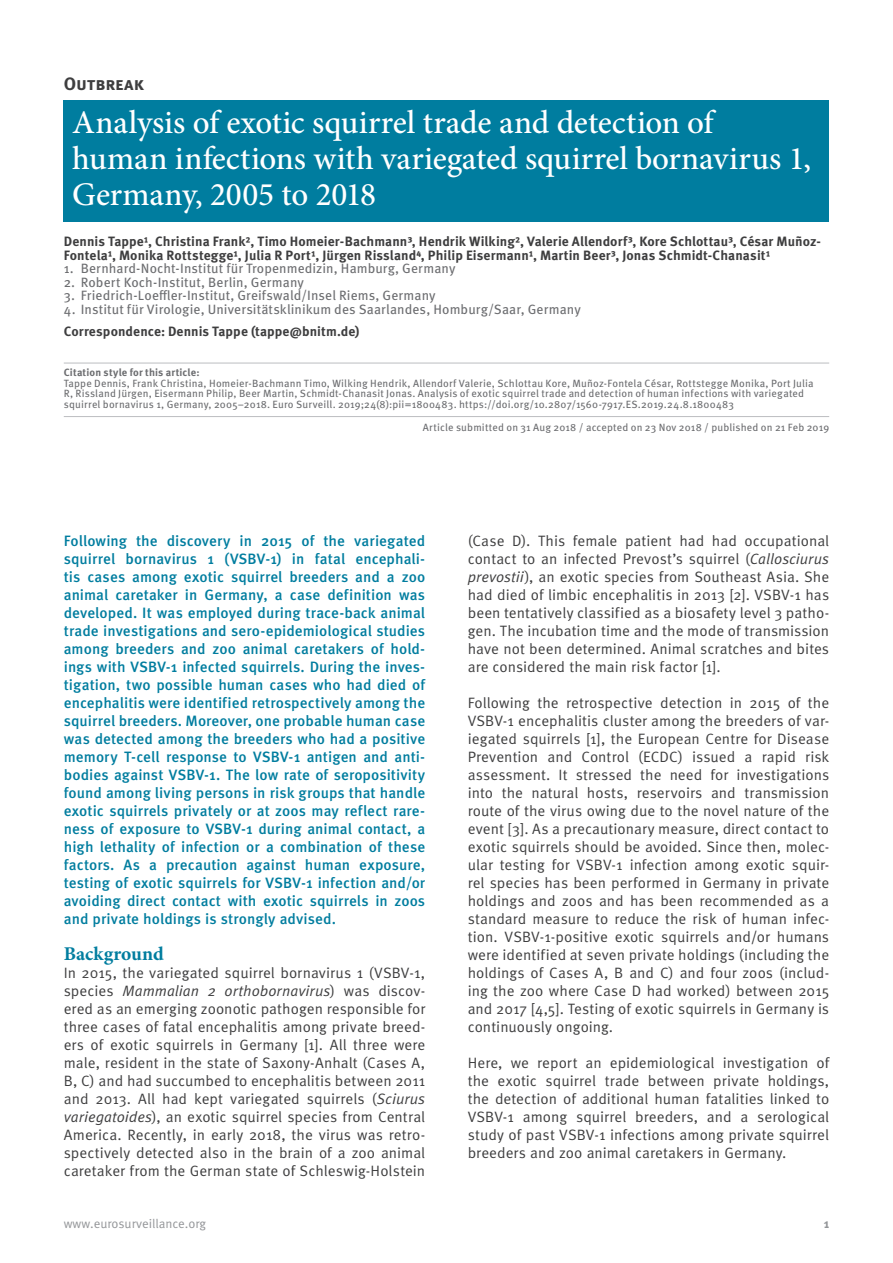
<style>
.page{position:relative;width:893px;height:1263px;background:#fff}
.page>*{position:absolute;margin:0;border:0;box-sizing:border-box;transform-origin:0 0}
.t1{font:500 33px/36px "Minion Pro";letter-spacing:-.005em;color:#fff}
.t2{font:700 19.5px "Minion Pro";letter-spacing:-.005em;color:#007d9f}
.t3{font:700 18px "Meta Pro";color:#3e3e3f}
.t4{font:15px/18px "Meta Pro";color:#3e3e3f;text-align:justify}
.t5{font:500 15px/18px "Meta Pro";letter-spacing:.005em;color:#007d9f;text-align:justify}
.t6{font:700 13.5px/13.5px "Meta Pro";letter-spacing:.005em;color:#3e3e3f}
.t7{font:13.5px "Meta Pro";letter-spacing:.01em;color:#6c6d70}
.t8{font:12.75px "Meta Pro";color:#939598}
.t9{font:700 12.75px "Meta Pro";color:#939598}
.t10{font:10.5px/10.5px "Meta Pro";letter-spacing:.015em;color:#6c6d70}
.t11{font:700 10.5px "Meta Pro";letter-spacing:.015em;color:#6c6d70}
.s1{font-style:italic}
</style>
<div class="page">
<hr style="left:64px;top:363px;width:765px;height:1px;background:#bcbdc0">
<hr style="left:64px;top:416px;width:765px;height:1px;background:#bcbdc0">
<div style="left:64px;top:100px;width:765px;height:122px;background:#007d9f"></div>
<p class="t3" style="left:64px;top:72px;width:82px">Outbreak</p>
<h1 class="t1" style="left:72px;top:104px;width:740px">Analysis of exotic squirrel trade and detection of human infections with variegated squirrel bornavirus 1,<br>Germany, 2005 to 2018</h1>
<p class="t6" style="left:64px;top:235px;width:759px">Dennis Tappe¹, Christina Frank², Timo Homeier-Bachmann³, Hendrik Wilking², Valerie Allendorf³, Kore Schlottau³, César Muñoz-<br>Fontela¹, Monika Rottstegge¹, Julia R Port¹, Jürgen Rissland⁴, Philip Eisermann¹, Martin Beer³, Jonas Schmidt-Chanasit¹</p>
<p class="t7" style="left:64px;top:260px;width:393px">1. Bernhard-Nocht-Institut für Tropenmedizin, Hamburg, Germany</p>
<p class="t7" style="left:64px;top:274px;width:242px">2. Robert Koch-Institut, Berlin, Germany</p>
<p class="t7" style="left:64px;top:287px;width:373px">3. Friedrich-Loeffler-Institut, Greifswald/Insel Riems, Germany</p>
<p class="t7" style="left:64px;top:301px;width:519px">4. Institut für Virologie, Universitätsklinikum des Saarlandes, Homburg/Saar, Germany</p>
<p class="t6" style="left:64px;top:325px;width:297px">Correspondence: Dennis Tappe (tappe@bnitm.de)</p>
<p class="t11" style="left:64px;top:366px;width:137px">Citation style for this article:</p>
<p class="t10" style="left:64px;top:378px;width:751px">Tappe Dennis, Frank Christina, Homeier-Bachmann Timo, Wilking Hendrik, Allendorf Valerie, Schlottau Kore, Muñoz-Fontela César, Rottstegge Monika, Port Julia<br>R, Rissland Jürgen, Eisermann Philip, Beer Martin, Schmidt-Chanasit Jonas. Analysis of exotic squirrel trade and detection of human infections with variegated squirrel bornavirus 1, Germany, 2005–2018. Euro Surveill. 2019;24(8):pii=1800483. https://doi.org/10.2807/1560-7917.ES.2019.24.8.1800483</p>
<p class="t10" style="left:423px;top:422px;width:408px">Article submitted on 31 Aug 2018 / accepted on 23 Nov 2018 / published on 21 Feb 2019</p>
<p class="t5" style="left:64px;top:532px;width:363px">Following the discovery in 2015 of the variegated squirrel bornavirus 1 (VSBV-1) in fatal encephali&shy;tis cases among exotic squirrel breeders and a zoo animal caretaker in Germany, a case definition was developed. It was employed during trace-back animal trade investigations and sero-epidemiological studies among breeders and zoo animal caretakers of hold&shy;ings with VSBV-1 infected squirrels. During the inves&shy;tigation, two possible human cases who had died of encephalitis were identified retrospectively among the squirrel breeders. Moreover, one probable human case was detected among the breeders who had a positive memory T-cell response to VSBV-1 antigen and anti&shy;bodies against VSBV-1. The low rate of seropositivity found among living persons in risk groups that handle exotic squirrels privately or at zoos may reflect rare&shy;ness of exposure to VSBV-1 during animal contact, a high lethality of infection or a combination of these factors. As a precaution against human exposure, testing of exotic squirrels for VSBV-1 infection and/or avoiding direct contact with exotic squirrels in zoos and private holdings is strongly advised.</p>
<h2 class="t2" style="left:64px;top:940px;width:101px">Background</h2>
<p class="t4" style="left:64px;top:964px;width:363px">In 2015, the variegated squirrel bornavirus 1 (VSBV-1, species <span class="s1">Mammalian 2 orthobornavirus</span>) was discov&shy;ered as an emerging zoonotic pathogen responsible for three cases of fatal encephalitis among private breed&shy;ers of exotic squirrels in Germany [1]. All three were male, resident in the state of Saxony-Anhalt (Cases A, B, C) and had succumbed to encephalitis between 2011 and 2013. All had kept variegated squirrels (<span class="s1">Sciurus variegatoides</span>), an exotic squirrel species from Central America. Recently, in early 2018, the virus was retro&shy;spectively detected also in the brain of a zoo animal caretaker from the German state of Schleswig-Holstein</p>
<p class="t4" style="left:468px;top:532px;width:363px">(Case D). This female patient had had occupational contact to an infected Prevost’s squirrel (<span class="s1">Callosciurus prevostii</span>), an exotic species from Southeast Asia. She had died of limbic encephalitis in 2013 [2]. VSBV-1 has been tentatively classified as a biosafety level 3 patho&shy;gen. The incubation time and the mode of transmission have not been determined. Animal scratches and bites are considered the main risk factor [1].</p>
<p class="t4" style="left:468px;top:694px;width:363px">Following the retrospective detection in 2015 of the VSBV-1 encephalitis cluster among the breeders of var&shy;iegated squirrels [1], the European Centre for Disease Prevention and Control (ECDC) issued a rapid risk assessment. It stressed the need for investigations into the natural hosts, reservoirs and transmission route of the virus owing due to the novel nature of the event [3]. As a precautionary measure, direct contact to exotic squirrels should be avoided. Since then, molec&shy;ular testing for VSBV-1 infection among exotic squir&shy;rel species has been performed in Germany in private holdings and zoos and has been recommended as a standard measure to reduce the risk of human infec&shy;tion. VSBV-1-positive exotic squirrels and/or humans were identified at seven private holdings (including the holdings of Cases A, B and C) and four zoos (includ&shy;ing the zoo where Case D had worked) between 2015 and 2017 [4,5]. Testing of exotic squirrels in Germany is continuously ongoing.</p>
<p class="t4" style="left:468px;top:1054px;width:363px">Here, we report an epidemiological investigation of the exotic squirrel trade between private holdings, the detection of additional human fatalities linked to VSBV-1 among squirrel breeders, and a serological study of past VSBV-1 infections among private squirrel breeders and zoo animal caretakers in Germany.</p>
<p class="t8" style="left:64px;top:1215px;width:144px">www.eurosurveillance.org</p>
<p class="t9" style="left:824px;top:1215px;width:7px">1</p>
</div>
